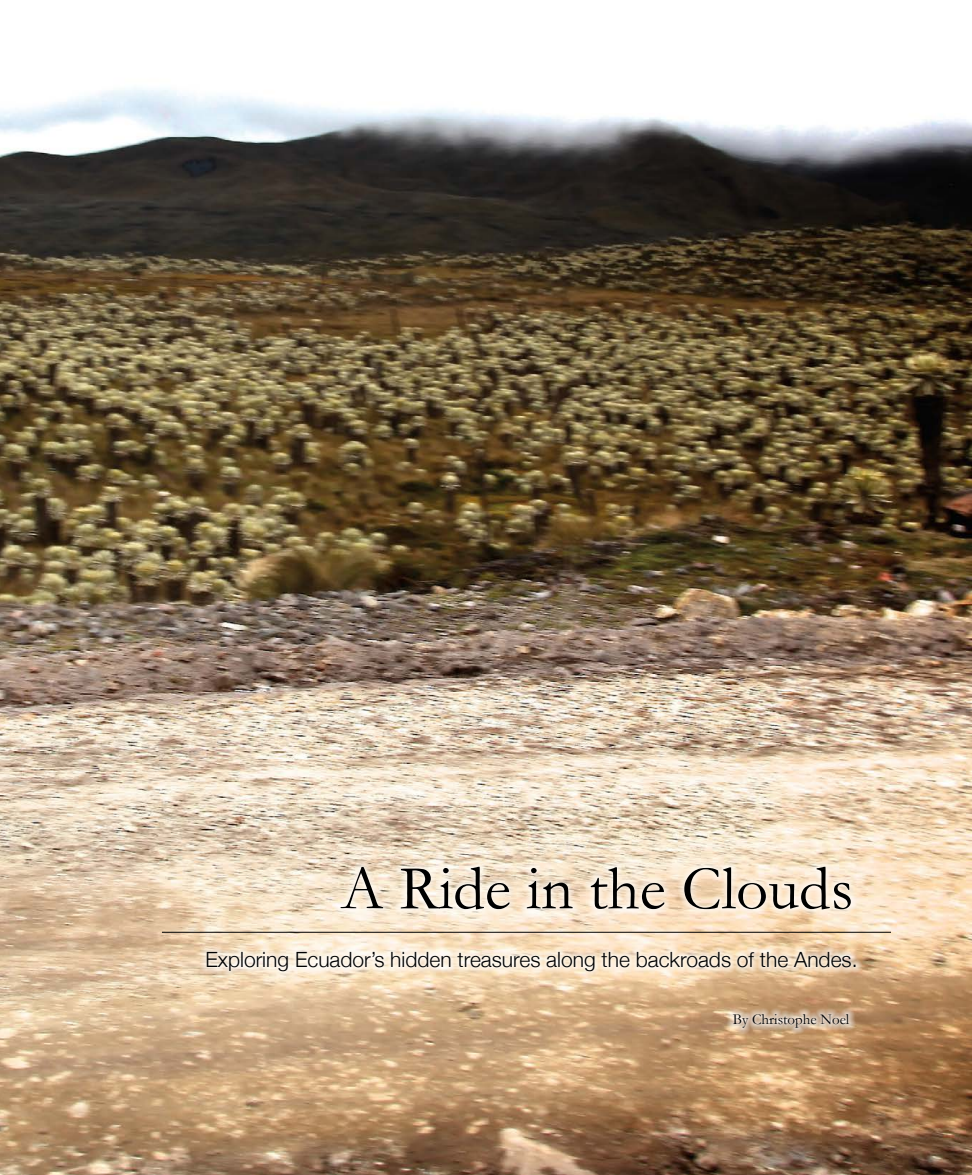
<style>
.page{position:relative;width:972px;height:1175px;background:#fff}
.page>*{position:absolute;margin:0;border:0;box-sizing:border-box;transform-origin:0 0}
.t1{font:63px "Garamond";color:#000}
.t2{font:300 21px "Helvetica Neue";color:#000}
.t3{font:15px "Garamond";color:#000}
</style>
<div class="page">
<img style="left:0;top:88px;width:972px;height:1086px">
<svg style="left:0;top:838px;width:972px;height:216px;background:#dfc2a0"></svg>
<svg style="left:726px;top:1007px;width:130px;height:27px;background:#d0b497"></svg>
<svg style="left:334px;top:859px;width:523px;height:56px;background:#f6e7d4"></svg>
<svg style="left:200px;top:945px;width:662px;height:32px;background:#f6e5ce"></svg>
<hr style="left:162px;top:932px;width:729px;height:1px;background:#000">
<h1 class="t1" style="left:341px;top:854px;width:514px">A Ride in the Clouds</h1>
<p class="t2" style="left:206px;top:946px;width:653px">Exploring Ecuador’s hidden treasures along the backroads of the Andes.</p>
<p class="t3" style="left:733px;top:1011px;width:118px">By Christophe Noel</p>
</div>
